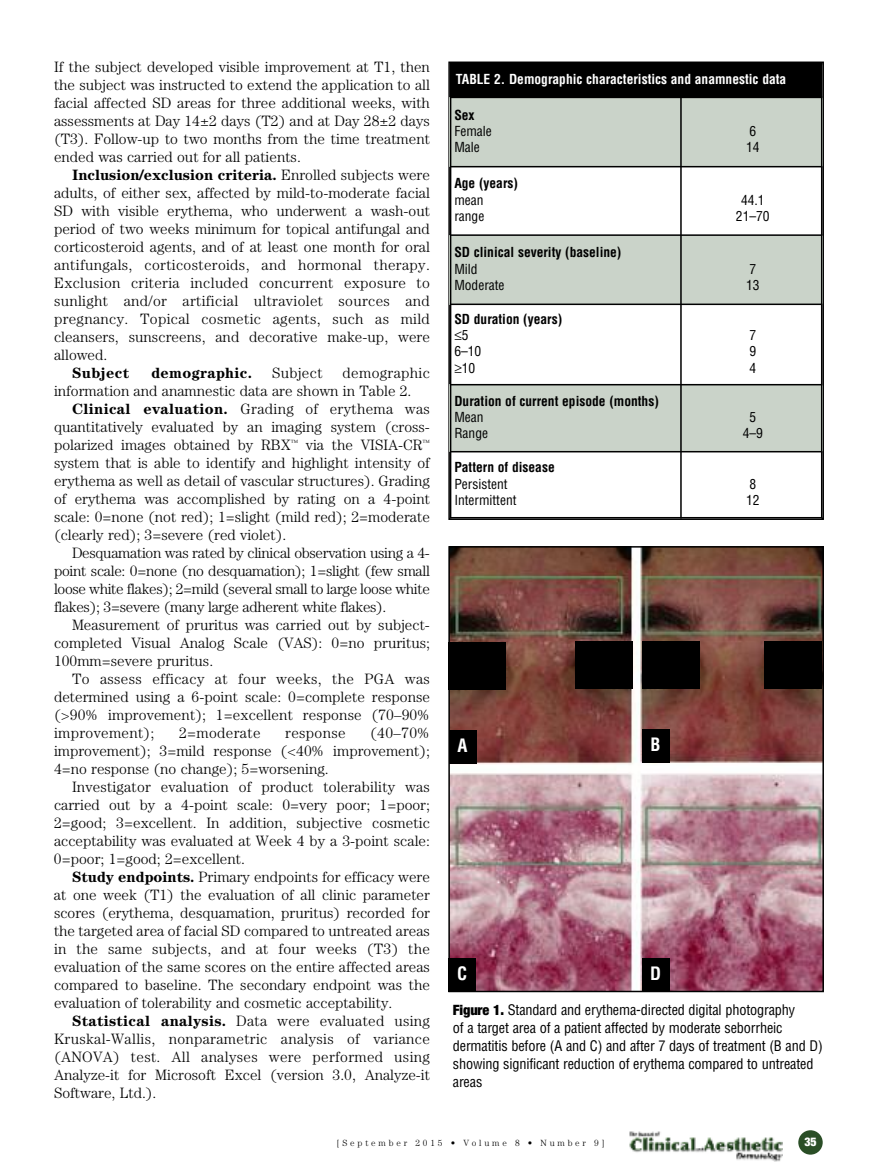
<style>
.page{position:relative;width:878px;height:1175px;background:#fff}
.page>*{position:absolute;margin:0;border:0;box-sizing:border-box;transform-origin:0 0}
.t1{font:700 condensed 18px "Helvetica";color:#fff}
.t2{font:300 15px/18px "Century Std";color:#000;text-align:justify}
.t3{font:300 15px "Century Std";letter-spacing:.02em;color:#000}
.t4{font:700 15px "Century Std";letter-spacing:.025em;color:#000}
.t5{font:condensed 14.25px/18px "Helvetica";letter-spacing:-.01em;color:#000}
.t6{font:700 condensed 13.5px/16.2px "Helvetica";color:#000}
.t7{font:condensed 13.5px/16.2px "Helvetica";color:#000}
.t8{font:700 condensed 13.5px "Helvetica";color:#fff}
.t9{font:900 condensed 12px "Helvetica Neue LT Std";color:#fff}
.t10{font:300 9px "Century Std";letter-spacing:.31em;color:#000}
.s1{font-weight:700}
.s2{font-weight:400}
.s3{font-family:"Helvetica Neue LT Std";font-weight:900}
</style>
<div class="page">
<div style="left:798px;top:1130px;width:24px;height:24px;background:#2a4e26;border-radius:50%"></div>
<img style="left:629px;top:1131px;width:153px;height:30px">
<div style="left:450px;top:63px;width:371px;height:34px;background:#000"></div>
<div style="left:450px;top:97px;width:231px;height:70px;background:#cad3c9"></div>
<div style="left:681px;top:97px;width:141px;height:70px;background:#cad3c9"></div>
<div style="left:450px;top:235px;width:231px;height:69px;background:#cad3c9"></div>
<div style="left:681px;top:235px;width:141px;height:69px;background:#cad3c9"></div>
<div style="left:450px;top:385px;width:231px;height:67px;background:#cad3c9"></div>
<div style="left:681px;top:385px;width:141px;height:67px;background:#cad3c9"></div>
<hr style="left:450px;top:63px;width:1px;height:455px;background:#000">
<hr style="left:680px;top:97px;width:1px;height:421px;background:#000">
<hr style="left:820px;top:63px;width:2px;height:455px;background:#000">
<hr style="left:450px;top:97px;width:372px;height:1px;background:#000">
<hr style="left:450px;top:166px;width:372px;height:1px;background:#000">
<hr style="left:450px;top:234px;width:372px;height:2px;background:#000">
<hr style="left:450px;top:303px;width:372px;height:2px;background:#000">
<hr style="left:450px;top:384px;width:372px;height:1px;background:#000">
<hr style="left:450px;top:451px;width:372px;height:1px;background:#000">
<hr style="left:450px;top:517px;width:372px;height:1px;background:#000">
<img style="left:451px;top:549px;width:369px;height:440px">
<div style="left:448px;top:546px;width:375px;height:446px;border:2px solid #000"></div>
<div style="left:448px;top:730px;width:28px;height:33px;background:#000"></div>
<div style="left:641px;top:729px;width:28px;height:33px;background:#000"></div>
<div style="left:448px;top:958px;width:28px;height:33px;background:#000"></div>
<div style="left:641px;top:958px;width:28px;height:33px;background:#000"></div>
<div style="left:448px;top:642px;width:57px;height:48px;background:#000"></div>
<div style="left:575px;top:641px;width:57px;height:48px;background:#000"></div>
<div style="left:642px;top:641px;width:57px;height:48px;background:#000"></div>
<div style="left:764px;top:641px;width:57px;height:48px;background:#000"></div>
<p class="t2" style="left:54px;top:59px;width:377px">If the subject developed visible improvement at T1, then the subject was instructed to extend the application to all facial affected SD areas for three additional weeks, with assessments at Day 14±2 days (T2) and at Day 28±2 days (T3). Follow-up to two months from the time treatment ended was carried out for all patients.</p>
<p class="t2" style="left:54px;top:167px;width:377px;text-indent:18px"><span class="s1">Inclusion/exclusion criteria.</span> Enrolled subjects were adults, of either sex, affected by mild-to-moderate facial SD with visible erythema, who underwent a wash-out period of two weeks minimum for topical antifungal and corticosteroid agents, and of at least one month for oral antifungals, corticosteroids, and hormonal therapy.<br>Exclusion criteria included concurrent exposure to sunlight and/or artificial ultraviolet sources and pregnancy. Topical cosmetic agents, such as mild cleansers, sunscreens, and decorative make-up, were allowed.</p>
<p class="t4" style="left:72px;top:368px;width:59px">Subject</p>
<p class="t4" style="left:151px;top:368px;width:102px">demographic.</p>
<p class="t3" style="left:272px;top:368px;width:52px">Subject</p>
<p class="t2" style="left:54px;top:365px;width:377px;text-indent:288px">demographic information and anamnestic data are shown in Table 2.</p>
<p class="t2" style="left:54px;top:401px;width:377px;text-indent:18px"><span class="s1">Clinical evaluation.</span> Grading of erythema was quantitatively evaluated by an imaging system (cross&shy;polarized images obtained by RBX<sup>™</sup> via the VISIA-CR<sup>™ </sup>system that is able to identify and highlight intensity of erythema as well as detail of vascular structures). Grading of erythema was accomplished by rating on a 4-point scale: 0=none (not red); 1=slight (mild red); 2=moderate (clearly red); 3=severe (red violet).</p>
<p class="t2" style="left:54px;top:545px;width:377px;text-indent:18px">Desquamation was rated by clinical observation using a 4- point scale: 0=none (no desquamation); 1=slight (few small loose white flakes); 2=mild (several small to large loose white flakes); 3=severe (many large adherent white flakes).</p>
<p class="t2" style="left:54px;top:617px;width:377px;text-indent:18px">Measurement of pruritus was carried out by subject&shy;completed Visual Analog Scale (VAS): 0=no pruritus; 100mm=severe pruritus.</p>
<p class="t2" style="left:54px;top:671px;width:377px;text-indent:18px">To assess efficacy at four weeks, the PGA was determined using a 6-point scale: 0=complete response (&gt;90% improvement); 1=excellent response (70–90% improvement);</p>
<p class="t2" style="left:54px;top:725px;width:377px;text-indent:316px">(40–70% improvement); 3=mild response (&lt;40% improvement); 4=no response (no change); 5=worsening.</p>
<p class="t2" style="left:54px;top:779px;width:377px;text-indent:18px">Investigator evaluation of product tolerability was carried out by a 4-point scale: 0=very poor; 1=poor; 2=good; 3=excellent. In addition, subjective cosmetic acceptability was evaluated at Week 4 by a 3-point scale:<br>0=poor; 1=good; 2=excellent.</p>
<p class="t2" style="left:54px;top:869px;width:377px;text-indent:18px"><span class="s1">Study endpoints.</span> Primary endpoints for efficacy were at one week (T1) the evaluation of all clinic parameter scores (erythema, desquamation, pruritus) recorded for the targeted area of facial SD compared to untreated areas in the same subjects, and at four weeks (T3) the evaluation of the same scores on the entire affected areas compared to baseline. The secondary endpoint was the evaluation of tolerability and cosmetic acceptability.</p>
<p class="t2" style="left:54px;top:1013px;width:377px;text-indent:18px"><span class="s1">Statistical analysis.</span> Data were evaluated using Kruskal-Wallis, nonparametric analysis of variance (ANOVA) test. All analyses were performed using Analyze-it for Microsoft Excel (version 3.0, Analyze-it Software, Ltd.).</p>
<p class="t3" style="left:179px;top:728px;width:83px">2=moderate</p>
<p class="t3" style="left:285px;top:728px;width:62px">response</p>
<p class="t8" style="left:456px;top:72px;width:332px">TABLE 2. Demographic characteristics and anamnestic data</p>
<p class="t6" style="left:454px;top:107px;width:22px">Sex</p>
<p class="t7" style="left:454px;top:123px;width:39px">Female<br>Male</p>
<p class="t7" style="left:746px;top:123px;width:15px">6<br>14</p>
<p class="t6" style="left:454px;top:176px;width:65px">Age (years)</p>
<p class="t7" style="left:454px;top:192px;width:31px">mean range</p>
<p class="t7" style="left:736px;top:192px;width:35px;text-align:center">44.1<br>21–70</p>
<p class="t6" style="left:454px;top:244px;width:168px">SD clinical severity (baseline)</p>
<p class="t7" style="left:454px;top:261px;width:52px">Mild<br>Moderate</p>
<p class="t7" style="left:746px;top:261px;width:15px">7<br>13</p>
<p class="t6" style="left:454px;top:311px;width:109px">SD duration (years) ≤<span class="s2">5<br>6–10<br></span>≥<span class="s2">10</span></p>
<p class="t7" style="left:749px;top:327px;width:8px;text-align:justify">7<br>9<br>4</p>
<p class="t6" style="left:454px;top:393px;width:206px">Duration of current episode (months)</p>
<p class="t7" style="left:454px;top:409px;width:35px">Mean<br>Range</p>
<p class="t7" style="left:742px;top:409px;width:22px;text-align:center">5<br>4–9</p>
<p class="t6" style="left:454px;top:459px;width:102px">Pattern of disease</p>
<p class="t7" style="left:454px;top:476px;width:64px">Persistent<br>Intermittent</p>
<p class="t7" style="left:746px;top:476px;width:15px">8<br>12</p>
<p class="t1" style="left:457px;top:735px;width:12px">A</p>
<p class="t1" style="left:650px;top:734px;width:12px">B</p>
<p class="t1" style="left:457px;top:963px;width:12px">C</p>
<p class="t1" style="left:650px;top:963px;width:12px">D</p>
<p class="t5" style="left:453px;top:1000px;width:371px"><span class="s3">Figure 1.</span> Standard and erythema-directed digital photography<br>of a target area of a patient affected by moderate seborrheic dermatitis before (A and C) and after 7 days of treatment (B and D) showing significant reduction of erythema compared to untreated areas</p>
<p class="t10" style="left:337px;top:1139px;width:269px">[September 2015 • Volume 8 • Number 9]</p>
<p class="t9" style="left:804px;top:1137px;width:14px">35</p>
</div>
